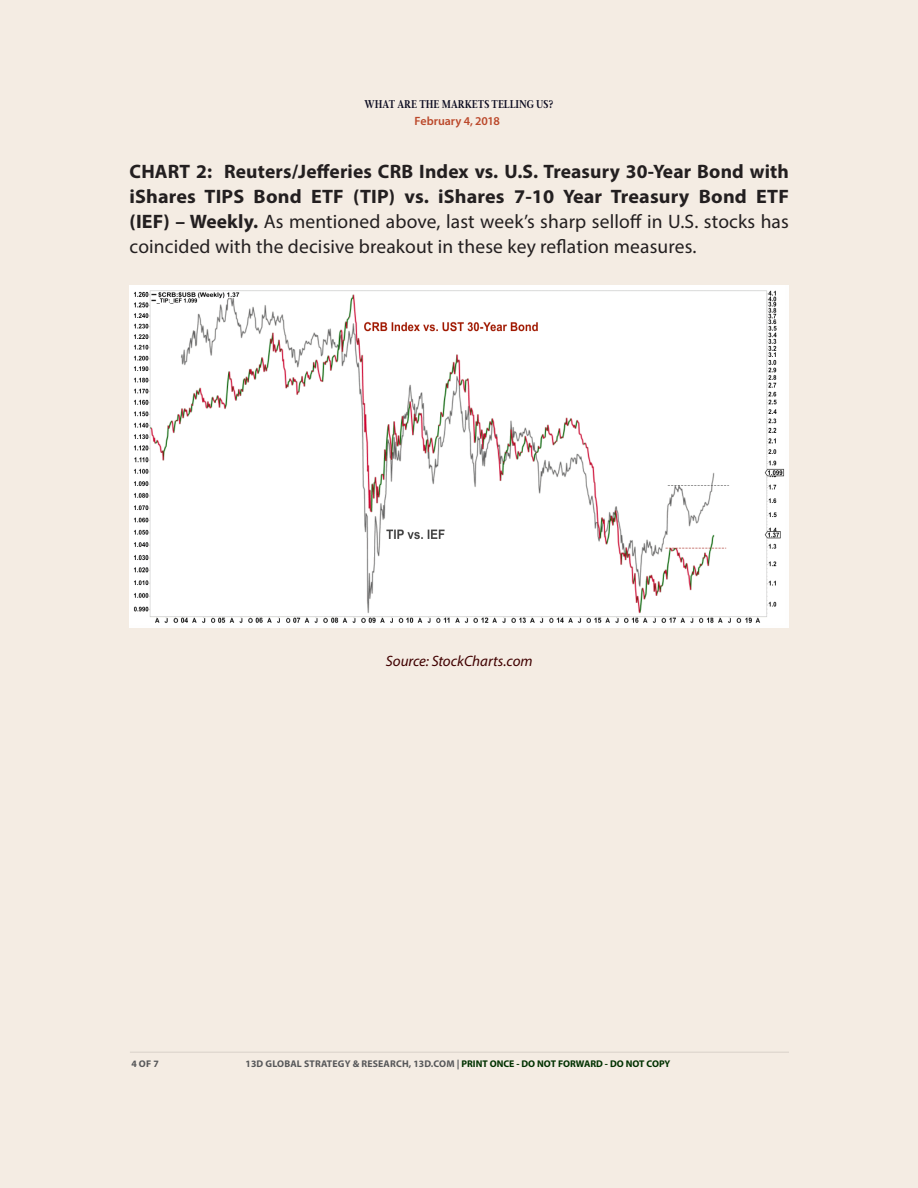
<style>
.page{position:relative;width:918px;height:1188px;background:#f4ece3}
.page>*{position:absolute;margin:0;border:0;box-sizing:border-box;transform-origin:0 0}
.body-regular{font:700 19.5px/24.9px "Myriad Pro";letter-spacing:.01em;color:#231f20;text-align:justify}
.chart-table-credit-a{font:italic 15px "Myriad Pro";color:#400000}
.t1{font:600 12px "Myriad Pro";color:#bb482a}
.t2{font:600 11.25px "Magneta Condensed";color:#0b0b20}
.t3{font:700 9.75px "Myriad Pro";color:#57585a}
.s1{font-weight:400}
.s2{color:#003100}
</style>
<div class="page">
<hr style="left:130px;top:1052px;width:659px;height:1px;background:#231f20">
<img style="left:130px;top:285px;width:659px;height:342px">
<p class="t2" style="left:365px;top:96px;width:191px">WHAT ARE THE MARKETS TELLING US?</p>
<p class="t1" style="left:414px;top:114px;width:87px">February 4, 2018</p>
<p class="body-regular" style="left:130px;top:158px;width:661px">CHART 2: Reuters/Jefferies CRB Index vs. U.S. Treasury 30-Year Bond with iShares TIPS Bond ETF (TIP) vs. iShares 7-10 Year Treasury Bond ETF (IEF) – Weekly. <span class="s1">As mentioned above, last week’s sharp selloff in U.S. stocks has coincided with the decisive breakout in these key reflation measures.</span></p>
<p class="chart-table-credit-a" style="left:386px;top:652px;width:148px">Source: StockCharts.com</p>
<p class="t3" style="left:131px;top:1058px;width:29px">4 OF 7</p>
<p class="t3" style="left:246px;top:1058px;width:426px">13D GLOBAL STRATEGY &amp; RESEARCH, 13D.COM | <span class="s2">PRINT ONCE - DO NOT FORWARD - DO NOT COPY</span></p>
</div>
